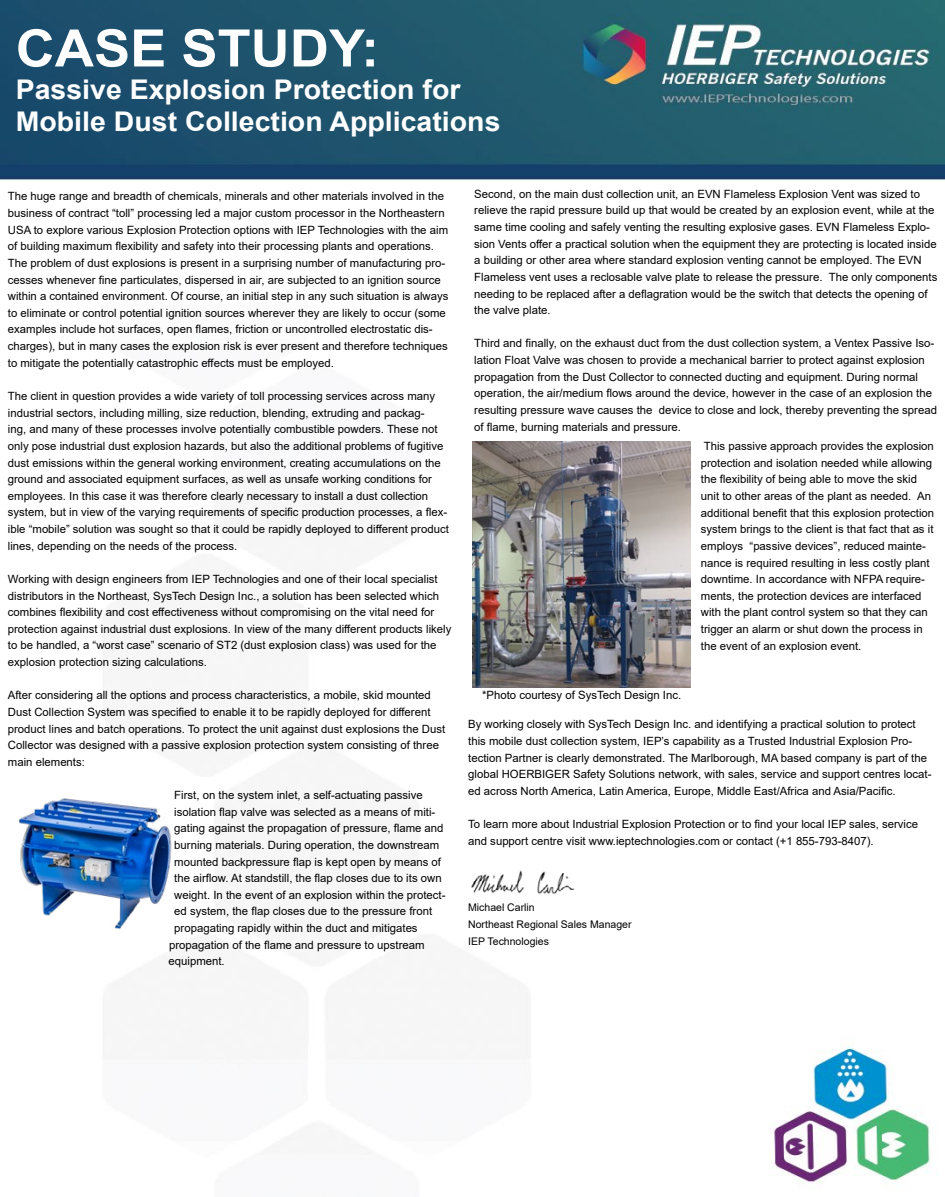
<style>
.page{position:relative;width:945px;height:1197px;background:#fff}
.page>*{position:absolute;margin:0;border:0;box-sizing:border-box;transform-origin:0 0}
.t1{font:700 51.62px "Arial";color:#fff;scale:1.05 1}
.t2{font:700 27.12px/32.4px "Arial";color:#fff;scale:1.05 1}
.t3{font:11.38px/16.6px "Arial";color:#000}
.t4{font:10.5px/16.6px "Arial";color:#000}
</style>
<div class="page">
<img style="left:0;top:0;width:945px;height:1190px">
<img style="left:472px;top:442px;width:218px;height:245px">
<img style="left:12px;top:794px;width:161px;height:135px">
<img style="left:468px;top:868px;width:108px;height:28px">
<h1 class="t1" style="left:16px;top:12px;width:348px">CASE STUDY:</h1>
<h2 class="t2" style="left:16px;top:73px;width:463px">Passive Explosion Protection for<br>Mobile Dust Collection Applications</h2>
<p class="t3" style="left:8px;top:188px;width:442px">The huge range and breadth of chemicals, minerals and other materials involved in the business of contract “toll” processing led a major custom processor in the Northeastern USA to explore various Explosion Protection options with IEP Technologies with the aim of building maximum flexibility and safety into their processing plants and operations.<br>The problem of dust explosions is present in a surprising number of manufacturing pro&shy;cesses whenever fine particulates, dispersed in air, are subjected to an ignition source within a contained environment. Of course, an initial step in any such situation is always to eliminate or control potential ignition sources wherever they are likely to occur (some examples include hot surfaces, open flames, friction or uncontrolled electrostatic dis&shy;charges), but in many cases the explosion risk is ever present and therefore techniques to mitigate the potentially catastrophic effects must be employed.</p>
<p class="t3" style="left:8px;top:388px;width:443px">The client in question provides a wide variety of toll processing services across many industrial sectors, including milling, size reduction, blending, extruding and packag-<br>ing, and many of these processes involve potentially combustible powders. These not only pose industrial dust explosion hazards, but also the additional problems of fugitive dust emissions within the general working environment, creating accumulations on the ground and associated equipment surfaces, as well as unsafe working conditions for employees. In this case it was therefore clearly necessary to install a dust collection system, but in view of the varying requirements of specific production processes, a flex&shy;ible “mobile” solution was sought so that it could be rapidly deployed to different product lines, depending on the needs of the process.</p>
<p class="t3" style="left:8px;top:571px;width:445px">Working with design engineers from IEP Technologies and one of their local specialist distributors in the Northeast, SysTech Design Inc., a solution has been selected which combines flexibility and cost effectiveness without compromising on the vital need for protection against industrial dust explosions. In view of the many different products likely to be handled, a “worst case” scenario of ST2 (dust explosion class) was used for the explosion protection sizing calculations.</p>
<p class="t3" style="left:8px;top:687px;width:439px">After considering all the options and process characteristics, a mobile, skid mounted Dust Collection System was specified to enable it to be rapidly deployed for different product lines and batch operations. To protect the unit against dust explosions the Dust Collector was designed with a passive explosion protection system consisting of three main elements:</p>
<p class="t3" style="left:174px;top:787px;width:250px">First, on the system inlet, a self-actuating passive</p>
<p class="t3" style="left:174px;top:803px;width:263px">isolation flap valve was selected as a means of miti-</p>
<p class="t3" style="left:174px;top:820px;width:271px">gating against the propagation of pressure, flame and</p>
<p class="t3" style="left:174px;top:837px;width:266px">burning materials. During operation, the downstream</p>
<p class="t3" style="left:174px;top:853px;width:268px">mounted backpressure flap is kept open by means of</p>
<p class="t3" style="left:174px;top:870px;width:269px">the airflow. At standstill, the flap closes due to its own</p>
<p class="t3" style="left:174px;top:886px;width:273px">weight. In the event of an explosion within the protect-</p>
<p class="t3" style="left:174px;top:903px;width:259px">ed system, the flap closes due to the pressure front</p>
<p class="t3" style="left:174px;top:920px;width:245px">propagating rapidly within the duct and mitigates</p>
<p class="t3" style="left:169px;top:936px;width:257px">propagation of the flame and pressure to upstream</p>
<p class="t3" style="left:169px;top:953px;width:58px">equipment.</p>
<p class="t3" style="left:474px;top:185px;width:465px">Second, on the main dust collection unit, an EVN Flameless Explosion Vent was sized to relieve the rapid pressure build up that would be created by an explosion event, while at the same time cooling and safely venting the resulting explosive gases. EVN Flameless Explo&shy;sion Vents offer a practical solution when the equipment they are protecting is located inside a building or other area where standard explosion venting cannot be employed. The EVN Flameless vent uses a reclosable valve plate to release the pressure. The only components needing to be replaced after a deflagration would be the switch that detects the opening of the valve plate.</p>
<p class="t3" style="left:474px;top:335px;width:464px">Third and finally, on the exhaust duct from the dust collection system, a Ventex Passive Iso&shy;lation Float Valve was chosen to provide a mechanical barrier to protect against explosion propagation from the Dust Collector to connected ducting and equipment. During normal operation, the air/medium flows around the device, however in the case of an explosion the resulting pressure wave causes the device to close and lock, thereby preventing the spread of flame, burning materials and pressure.</p>
<p class="t3" style="left:482px;top:687px;width:201px">*Photo courtesy of SysTech Design Inc.</p>
<p class="t3" style="left:701px;top:438px;width:235px">This passive approach provides the explosion protection and isolation needed while allowing the flexibility of being able to move the skid unit to other areas of the plant as needed. An additional benefit that this explosion protection system brings to the client is that fact that as it employs “passive devices”, reduced mainte&shy;nance is required resulting in less costly plant downtime. In accordance with NFPA require&shy;ments, the protection devices are interfaced with the plant control system so that they can trigger an alarm or shut down the process in the event of an explosion event.</p>
<p class="t3" style="left:468px;top:716px;width:465px">By working closely with SysTech Design Inc. and identifying a practical solution to protect this mobile dust collection system, IEP’s capability as a Trusted Industrial Explosion Pro&shy;tection Partner is clearly demonstrated. The Marlborough, MA based company is part of the global HOERBIGER Safety Solutions network, with sales, service and support centres locat&shy;ed across North America, Latin America, Europe, Middle East/Africa and Asia/Pacific.</p>
<p class="t3" style="left:468px;top:816px;width:451px">To learn more about Industrial Explosion Protection or to find your local IEP sales, service and support centre visit www.ieptechnologies.com or contact (+1 855-793-8407).</p>
<p class="t4" style="left:468px;top:899px;width:165px">Michael Carlin<br>Northeast Regional Sales Manager<br>IEP Technologies</p>
</div>
